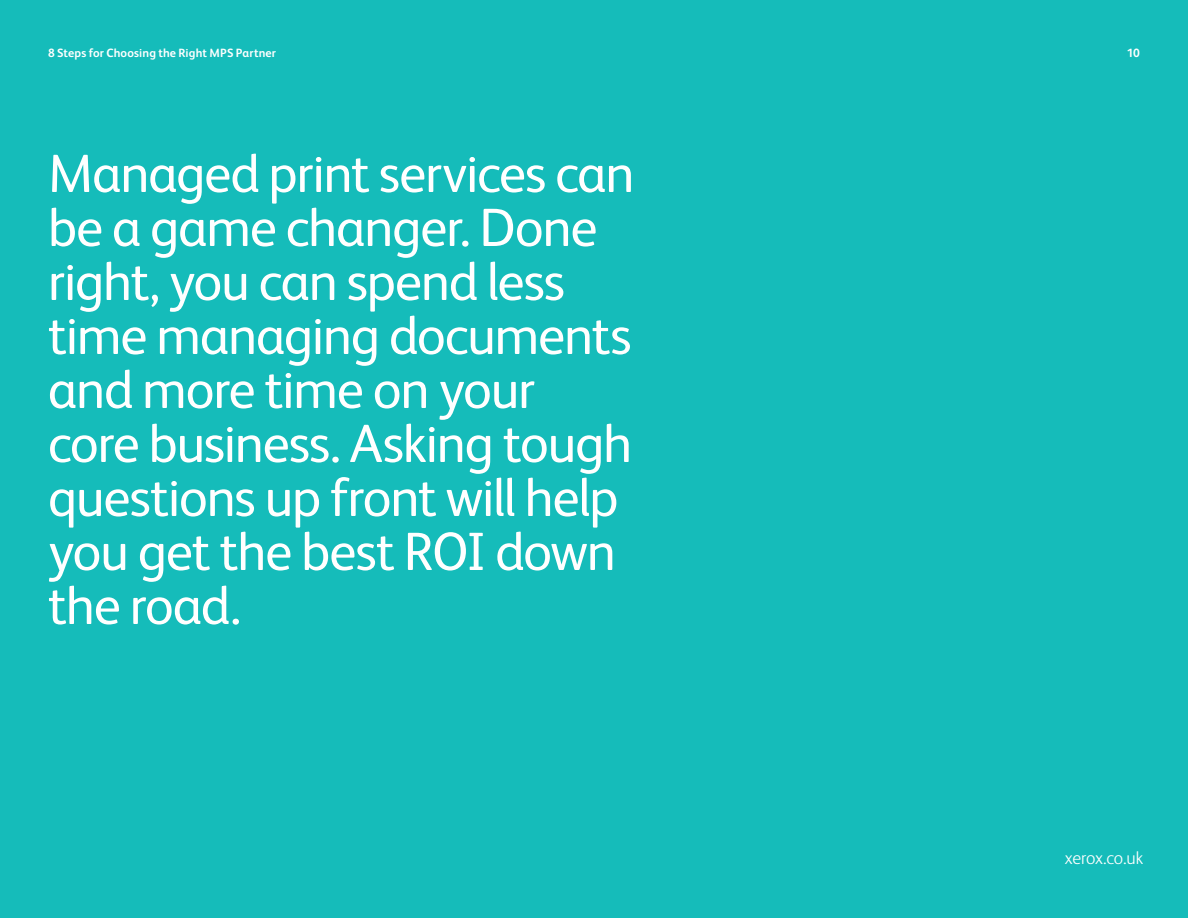
<style>
.page{position:relative;width:1188px;height:918px;background:#15bcba}
.page>*{position:absolute;margin:0;border:0;box-sizing:border-box;transform-origin:0 0}
.t1{font:54px/54px "Xerox Sans";letter-spacing:-.02em;color:#fff}
.t2{font:300 18px "Xerox Sans";letter-spacing:-.015em;color:#fff}
.t3{font:700 12px "Xerox Sans";letter-spacing:.01em;color:#fff}
</style>
<div class="page">
<p class="t3" style="left:48px;top:45px;width:230px">8 Steps for Choosing the Right MPS Partner</p>
<p class="t3" style="left:1127px;top:45px;width:15px">10</p>
<p class="t1" style="left:48px;top:144px;width:588px">Managed print services can be a game changer. Done right, you can spend less time managing documents and more time on your core business. Asking tough questions up front will help you get the best ROI down the road.</p>
<p class="t2" style="left:1065px;top:846px;width:80px">xerox.co.uk</p>
</div>
